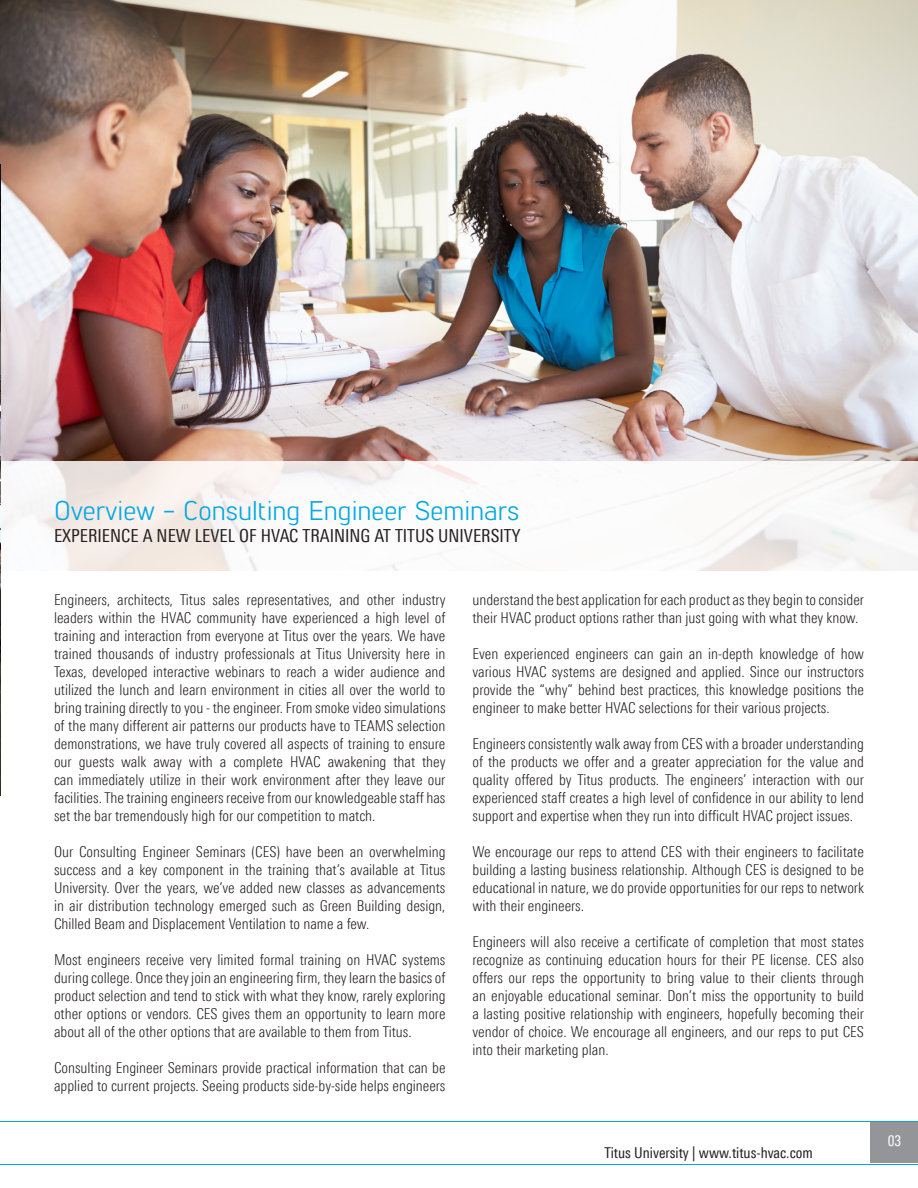
<style>
.page{position:relative;width:918px;height:1188px;background:#fff}
.page>*{position:absolute;margin:0;border:0;box-sizing:border-box;transform-origin:0 0}
.Title_sub{font:27px "Lintel";color:#00a8e2}
.Title_sub-2{font:condensed 18px "LT Univers";color:#231f20}
.Title_sub-3{font:300 condensed 15px/18px "LT Univers";color:#231f20;text-align:justify}
.t1{font:condensed 15px "LT Univers";color:#231f20}
.Title_sub-4{font:condensed 15px "LT Univers";color:#fff}
</style>
<div class="page">
<hr style="left:0;top:1164px;width:918px;height:1px;background:#00a8e2">
<hr style="left:0;top:1121px;width:918px;height:1px;background:#00a8e2">
<div style="left:871px;top:1123px;width:47px;height:40px;background:#939598"></div>
<img style="left:0;top:0;width:918px;height:461px">
<svg style="left:1px;top:461px;width:917px;height:109px"></svg>
<img style="left:0;top:164px;width:1px;height:524px">
<p class="Title_sub" style="left:54px;top:492px;width:467px">Overview - Consulting Engineer Seminars</p>
<p class="Title_sub-2" style="left:54px;top:525px;width:468px">EXPERIENCE A NEW LEVEL OF HVAC TRAINING AT TITUS UNIVERSITY</p>
<p class="Title_sub-3" style="left:54px;top:591px;width:393px">Engineers, architects, Titus sales representatives, and other industry leaders within the HVAC community have experienced a high level of training and interaction from everyone at Titus over the years. We have trained thousands of industry professionals at Titus University here in Texas, developed interactive webinars to reach a wider audience and utilized the lunch and learn environment in cities all over the world to bring training directly to you - the engineer. From smoke video simulations of the many different air patterns our products have to TEAMS selection demonstrations, we have truly covered all aspects of training to ensure our guests walk away with a complete HVAC awakening that they can immediately utilize in their work environment after they leave our facilities. The training engineers receive from our knowledgeable staff has set the bar tremendously high for our competition to match.</p>
<p class="Title_sub-3" style="left:54px;top:843px;width:393px">Our Consulting Engineer Seminars (CES) have been an overwhelming success and a key component in the training that’s available at Titus University. Over the years, we’ve added new classes as advancements in air distribution technology emerged such as Green Building design, Chilled Beam and Displacement Ventilation to name a few.</p>
<p class="Title_sub-3" style="left:54px;top:951px;width:393px">Most engineers receive very limited formal training on HVAC systems during college. Once they join an engineering firm, they learn the basics of product selection and tend to stick with what they know, rarely exploring other options or vendors. CES gives them an opportunity to learn more about all of the other options that are available to them from Titus.</p>
<p class="Title_sub-3" style="left:54px;top:1059px;width:393px">Consulting Engineer Seminars provide practical information that can be applied to current projects. Seeing products side-by-side helps engineers</p>
<p class="Title_sub-3" style="left:472px;top:591px;width:393px">understand the best application for each product as they begin to consider their HVAC product options rather than just going with what they know.</p>
<p class="Title_sub-3" style="left:472px;top:645px;width:393px">Even experienced engineers can gain an in-depth knowledge of how various HVAC systems are designed and applied. Since our instructors provide the “why” behind best practices, this knowledge positions the engineer to make better HVAC selections for their various projects.</p>
<p class="Title_sub-3" style="left:472px;top:735px;width:393px">Engineers consistently walk away from CES with a broader understanding of the products we offer and a greater appreciation for the value and quality offered by Titus products. The engineers’ interaction with our experienced staff creates a high level of confidence in our ability to lend support and expertise when they run into difficult HVAC project issues.</p>
<p class="Title_sub-3" style="left:472px;top:843px;width:393px">We encourage our reps to attend CES with their engineers to facilitate building a lasting business relationship. Although CES is designed to be educational in nature, we do provide opportunities for our reps to network with their engineers.</p>
<p class="Title_sub-3" style="left:472px;top:933px;width:393px">Engineers will also receive a certificate of completion that most states recognize as continuing education hours for their PE license. CES also offers our reps the opportunity to bring value to their clients through an enjoyable educational seminar. Don’t miss the opportunity to build a lasting positive relationship with engineers, hopefully becoming their vendor of choice. We encourage all engineers, and our reps to put CES into their marketing plan.</p>
<p class="t1" style="left:605px;top:1144px;width:210px">Titus University | www.titus-hvac.com</p>
<p class="Title_sub-4" style="left:888px;top:1132px;width:15px">03</p>
</div>
